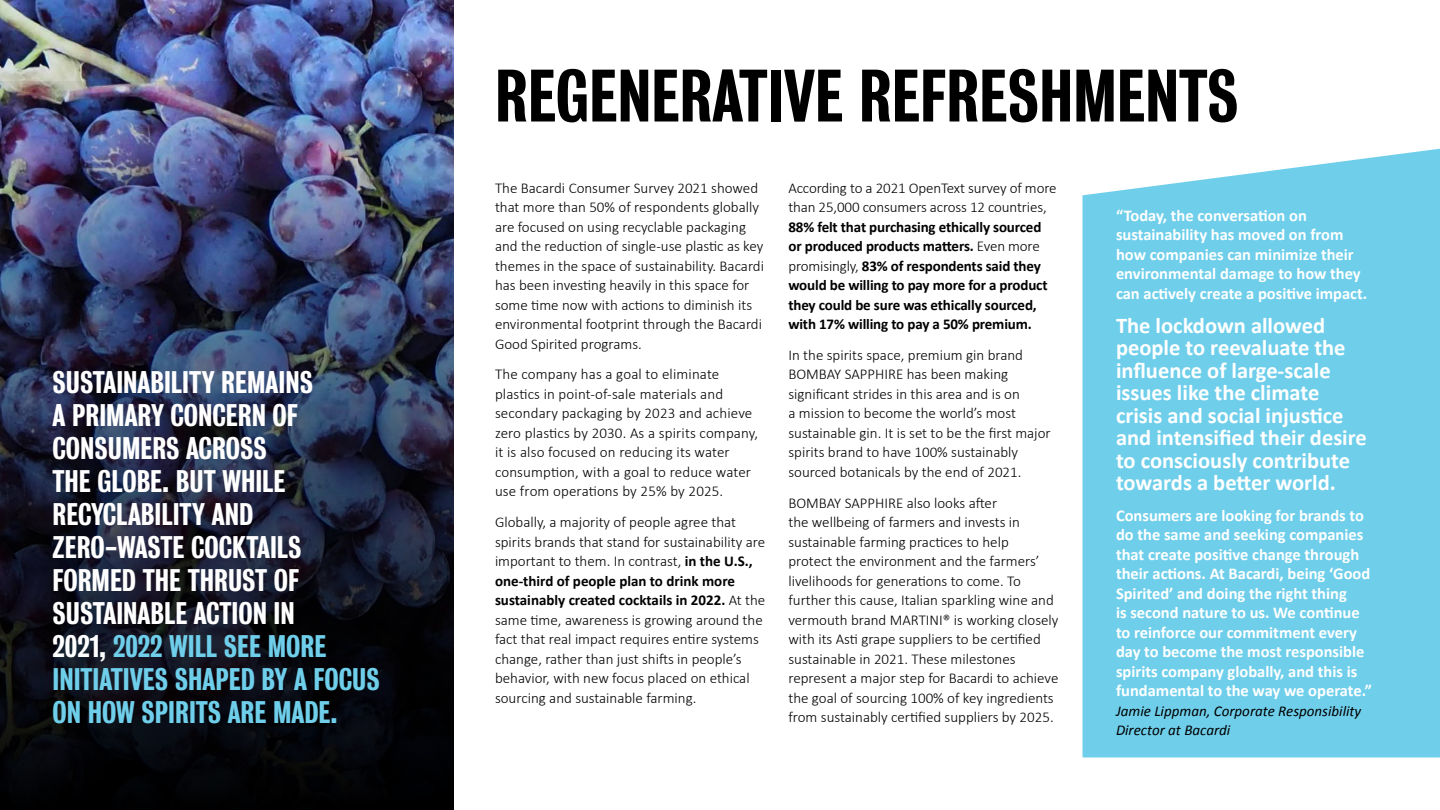
<style>
.page{position:relative;width:1440px;height:810px;background:#fff}
.page>*{position:absolute;margin:0;border:0;box-sizing:border-box;transform-origin:0 0}
.t1{font:500 67.5px "Bureau Grot Cond";color:#000}
.t2{font:500 28.5px/33px "Bureau Grot Cond";color:#fff}
.t3{font:700 22.5px/22.5px "Calibri";color:#fff}
.t4{font:700 16.5px/19.5px "Calibri";color:#fff}
.t5{font:300 15px/19.5px "Calibri";color:#000}
.t6{font:700 15px/19.5px "Calibri";letter-spacing:-.01em;color:#000}
.t7{font:italic 15px/19.5px "Calibri";color:#000}
.s1{color:#6fcfeb}
.s2{font-weight:700}
.s3{font-weight:300}
</style>
<div class="page">
<div style="left:1083px;top:149px;width:357px;height:608px;background:#6fcfeb"></div>
<img style="left:0;top:0;width:454px;height:81px">
<img style="left:0;top:81px;width:454px;height:729px">
<p class="t2" style="left:52px;top:366px;width:329px">SUSTAINABILITY REMAINS<br>A PRIMARY CONCERN OF<br>CONSUMERS ACROSS<br>THE GLOBE. BUT WHILE<br>RECYCLABILITY AND<br>ZERO-WASTE COCKTAILS<br>FORMED THE THRUST OF<br>SUSTAINABLE ACTION IN<br>2021, <span class="s1">2022 WILL SEE MORE<br>INITIATIVES SHAPED BY A FOCUS<br>ON HOW SPIRITS ARE MADE.</span></p>
<h1 class="t1" style="left:495px;top:57px;width:745px">REGENERATIVE REFRESHMENTS</h1>
<p class="t5" style="left:495px;top:177px;width:271px">The Bacardi Consumer Survey 2021 showed that more than 50% of respondents globally are focused on using recyclable packaging and the reduction of single-use plastic as key themes in the space of sustainability. Bacardi has been investing heavily in this space for some time now with actions to diminish its environmental footprint through the Bacardi Good Spirited programs.</p>
<p class="t5" style="left:495px;top:364px;width:265px">The company has a goal to eliminate plastics in point-of-sale materials and secondary packaging by 2023 and achieve zero plastics by 2030. As a spirits company, it is also focused on reducing its water consumption, with a goal to reduce water use from operations by 25% by 2025.</p>
<p class="t5" style="left:495px;top:512px;width:272px">Globally, a majority of people agree that spirits brands that stand for sustainability are important to them. In contrast, <span class="s2">in the U.S., one-third of people plan to drink more sustainably created cocktails in 2022.</span> At the same time, awareness is growing around the fact that real impact requires entire systems change, rather than just shifts in people’s behavior, with new focus placed on ethical sourcing and sustainable farming.</p>
<p class="t5" style="left:788px;top:177px;width:270px">According to a 2021 OpenText survey of more than 25,000 consumers across 12 countries,</p>
<p class="t6" style="left:788px;top:216px;width:261px">88% felt that purchasing ethically sourced or produced products matters. <span class="s3">Even more promisingly,</span> 83% of respondents said they would be willing to pay more for a product they could be sure was ethically sourced, with 17% willing to pay a 50% premium.</p>
<p class="t5" style="left:788px;top:344px;width:264px">In the spirits space, premium gin brand BOMBAY SAPPHIRE has been making significant strides in this area and is on<br>a mission to become the world’s most sustainable gin. It is set to be the first major spirits brand to have 100% sustainably sourced botanicals by the end of 2021.</p>
<p class="t5" style="left:788px;top:492px;width:272px">BOMBAY SAPPHIRE also looks after<br>the wellbeing of farmers and invests in sustainable farming practices to help<br>protect the environment and the farmers’ livelihoods for generations to come. To further this cause, Italian sparkling wine and vermouth brand MARTINI® is working closely with its Asti grape suppliers to be certified sustainable in 2021. These milestones represent a major step for Bacardi to achieve the goal of sourcing 100% of key ingredients from sustainably certified suppliers by 2025.</p>
<p class="t4" style="left:1116px;top:205px;width:253px">“Today, the conversation on sustainability has moved on from how companies can minimize their environmental damage to how they can actively create a positive impact.</p>
<h3 class="t3" style="left:1116px;top:313px;width:252px">The lockdown allowed people to reevaluate the influence of large-scale issues like the climate crisis and social injustice and intensified their desire to consciously contribute towards a better world.</h3>
<p class="t4" style="left:1116px;top:505px;width:258px">Consumers are looking for brands to do the same and seeking companies that create positive change through their actions. At Bacardi, being ‘Good Spirited’ and doing the right thing<br>is second nature to us. We continue to reinforce our commitment every day to become the most responsible spirits company globally, and this is fundamental to the way we operate.”</p>
<p class="t7" style="left:1116px;top:701px;width:247px">Jamie Lippman, Corporate Responsibility<br>Director at Bacardi</p>
</div>
